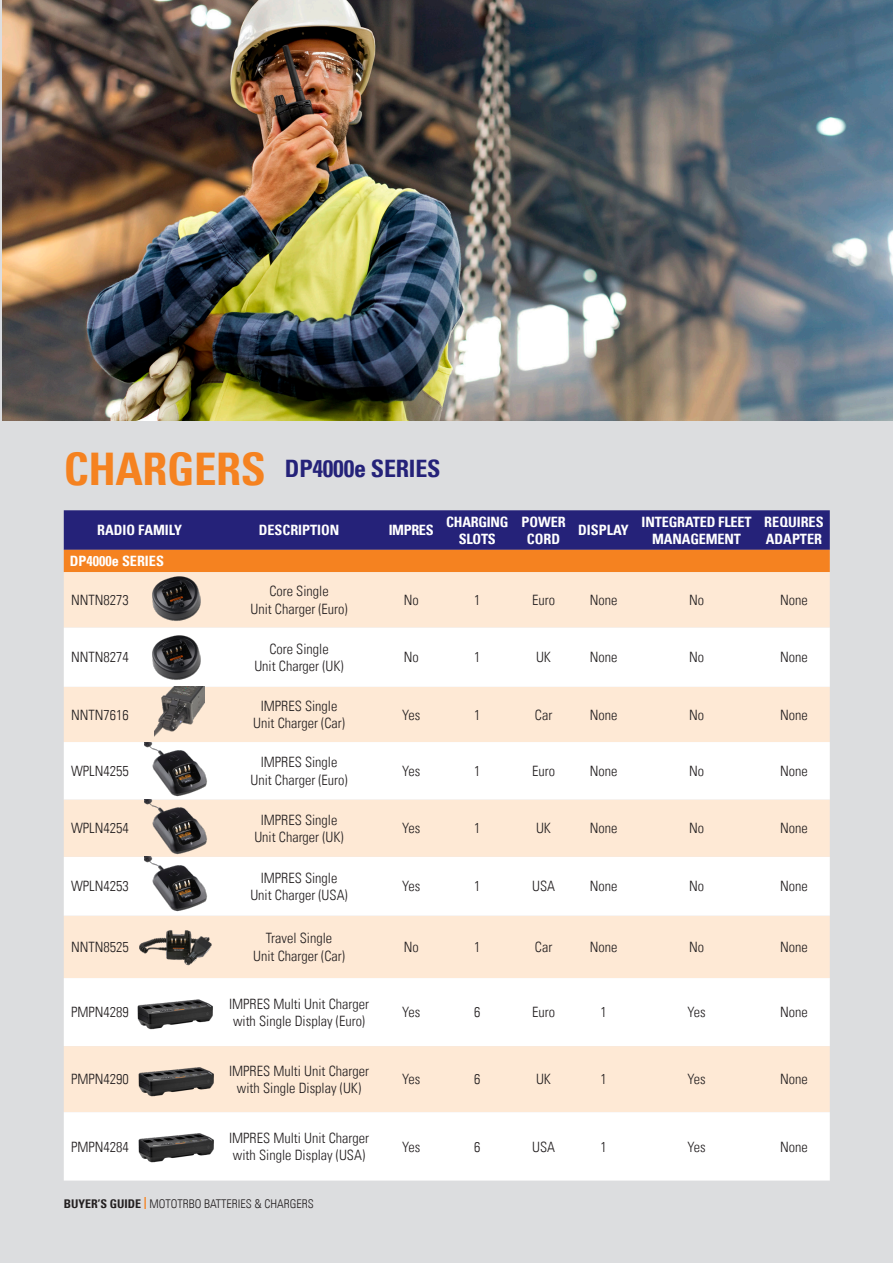
<style>
.page{position:relative;width:893px;height:1263px;background:#dcdddf}
.page>*{position:absolute;margin:0;border:0;box-sizing:border-box;transform-origin:0 0}
.t1{font:700 condensed 45px "Univers LT";letter-spacing:-.01em;color:#f58220}
.t2{font:700 condensed 24px "Univers LT";letter-spacing:-.01em;color:#252279}
.t3{font:300 condensed 14.25px/17.2px "Univers LT";color:#231f20;text-align:center}
.t4{font:700 condensed 14.25px/17.2px "Univers LT";color:#fff;text-align:center}
.t5{font:700 condensed 14.25px/17.2px "Univers LT";letter-spacing:-.02em;color:#fff;text-align:center}
.t6{font:300 condensed 12px "Univers LT";color:#231f20}
.s1{font-weight:700}
.s2{font-weight:700;color:#f58220}
</style>
<div class="page">
<img style="left:2px;top:0;width:891px;height:421px">
<svg style="left:64px;top:510px;width:766px;height:62px;background:#704559"></svg>
<div style="left:64px;top:572px;width:766px;height:55px;background:#fee9d5"></div>
<svg style="left:64px;top:627px;width:766px;height:553px;background:#fef5ec"></svg>
<img style="left:147px;top:575px;width:58px;height:47px">
<img style="left:147px;top:634px;width:58px;height:47px">
<img style="left:145px;top:742px;width:67px;height:171px">
<img style="left:132px;top:1126px;width:87px;height:39px">
<img style="left:132px;top:1060px;width:87px;height:39px">
<img style="left:132px;top:992px;width:87px;height:39px">
<img style="left:138px;top:922px;width:75px;height:50px">
<img style="left:154px;top:687px;width:50px;height:50px">
<p class="t1" style="left:64px;top:441px;width:203px">CHARGERS</p>
<p class="t2" style="left:285px;top:454px;width:157px">DP4000e SERIES</p>
<p class="t4" style="left:97px;top:521px;width:86px">RADIO FAMILY</p>
<p class="t4" style="left:259px;top:521px;width:82px">DESCRIPTION</p>
<p class="t4" style="left:389px;top:521px;width:46px">IMPRES</p>
<p class="t5" style="left:446px;top:513px;width:64px">CHARGING<br>SLOTS</p>
<p class="t4" style="left:521px;top:513px;width:46px">POWER<br>CORD</p>
<p class="t4" style="left:578px;top:521px;width:52px">DISPLAY</p>
<p class="t4" style="left:641px;top:513px;width:112px">INTEGRATED FLEET<br>MANAGEMENT</p>
<p class="t4" style="left:764px;top:513px;width:61px;text-align:left">REQUIRES<br>ADAPTER</p>
<p class="t4" style="left:70px;top:552px;width:96px">DP4000e SERIES</p>
<p class="t3" style="left:71px;top:591px;width:59px">NNTN8273</p>
<p class="t3" style="left:250px;top:583px;width:99px">Core Single<br>Unit Charger (Euro)</p>
<p class="t3" style="left:404px;top:591px;width:17px">No</p>
<p class="t3" style="left:474px;top:591px;width:8px">1</p>
<p class="t3" style="left:532px;top:591px;width:24px">Euro</p>
<p class="t3" style="left:590px;top:591px;width:29px">None</p>
<p class="t3" style="left:689px;top:591px;width:17px">No</p>
<p class="t3" style="left:780px;top:591px;width:29px">None</p>
<p class="t3" style="left:71px;top:649px;width:59px">NNTN8274</p>
<p class="t3" style="left:254px;top:640px;width:91px">Core Single<br>Unit Charger (UK)</p>
<p class="t3" style="left:404px;top:649px;width:17px">No</p>
<p class="t3" style="left:474px;top:649px;width:8px">1</p>
<p class="t3" style="left:536px;top:649px;width:17px">UK</p>
<p class="t3" style="left:590px;top:649px;width:29px">None</p>
<p class="t3" style="left:689px;top:649px;width:17px">No</p>
<p class="t3" style="left:780px;top:649px;width:29px">None</p>
<p class="t3" style="left:71px;top:706px;width:59px">NNTN7616</p>
<p class="t3" style="left:253px;top:697px;width:93px">IMPRES Single<br>Unit Charger (Car)</p>
<p class="t3" style="left:402px;top:706px;width:20px">Yes</p>
<p class="t3" style="left:474px;top:706px;width:8px">1</p>
<p class="t3" style="left:535px;top:706px;width:19px">Car</p>
<p class="t3" style="left:590px;top:706px;width:29px">None</p>
<p class="t3" style="left:689px;top:706px;width:17px">No</p>
<p class="t3" style="left:780px;top:706px;width:29px">None</p>
<p class="t3" style="left:71px;top:762px;width:59px">WPLN4255</p>
<p class="t3" style="left:250px;top:754px;width:99px">IMPRES Single<br>Unit Charger (Euro)</p>
<p class="t3" style="left:402px;top:762px;width:20px">Yes</p>
<p class="t3" style="left:474px;top:762px;width:8px">1</p>
<p class="t3" style="left:532px;top:762px;width:24px">Euro</p>
<p class="t3" style="left:590px;top:762px;width:29px">None</p>
<p class="t3" style="left:689px;top:762px;width:17px">No</p>
<p class="t3" style="left:780px;top:762px;width:29px">None</p>
<p class="t3" style="left:71px;top:820px;width:59px">WPLN4254</p>
<p class="t3" style="left:254px;top:811px;width:91px">IMPRES Single<br>Unit Charger (UK)</p>
<p class="t3" style="left:402px;top:820px;width:20px">Yes</p>
<p class="t3" style="left:474px;top:820px;width:8px">1</p>
<p class="t3" style="left:536px;top:820px;width:17px">UK</p>
<p class="t3" style="left:590px;top:820px;width:29px">None</p>
<p class="t3" style="left:689px;top:820px;width:17px">No</p>
<p class="t3" style="left:780px;top:820px;width:29px">None</p>
<p class="t3" style="left:71px;top:878px;width:59px">WPLN4253</p>
<p class="t3" style="left:250px;top:869px;width:99px">IMPRES Single<br>Unit Charger (USA)</p>
<p class="t3" style="left:402px;top:878px;width:20px">Yes</p>
<p class="t3" style="left:474px;top:878px;width:8px">1</p>
<p class="t3" style="left:532px;top:878px;width:24px">USA</p>
<p class="t3" style="left:590px;top:878px;width:29px">None</p>
<p class="t3" style="left:689px;top:878px;width:17px">No</p>
<p class="t3" style="left:780px;top:878px;width:29px">None</p>
<p class="t3" style="left:71px;top:938px;width:59px">NNTN8525</p>
<p class="t3" style="left:253px;top:930px;width:93px">Travel Single<br>Unit Charger (Car)</p>
<p class="t3" style="left:404px;top:938px;width:17px">No</p>
<p class="t3" style="left:474px;top:938px;width:8px">1</p>
<p class="t3" style="left:535px;top:938px;width:19px">Car</p>
<p class="t3" style="left:590px;top:938px;width:29px">None</p>
<p class="t3" style="left:689px;top:938px;width:17px">No</p>
<p class="t3" style="left:780px;top:938px;width:29px">None</p>
<p class="t3" style="left:71px;top:1003px;width:59px">PMPN4289</p>
<p class="t3" style="left:229px;top:995px;width:142px;text-align:left">IMPRES Multi Unit Charger with Single Display (Euro)</p>
<p class="t3" style="left:402px;top:1003px;width:20px">Yes</p>
<p class="t3" style="left:474px;top:1003px;width:8px">6</p>
<p class="t3" style="left:532px;top:1003px;width:24px">Euro</p>
<p class="t3" style="left:600px;top:1003px;width:8px">1</p>
<p class="t3" style="left:687px;top:1003px;width:20px">Yes</p>
<p class="t3" style="left:780px;top:1003px;width:29px">None</p>
<p class="t3" style="left:71px;top:1071px;width:59px">PMPN4290</p>
<p class="t3" style="left:229px;top:1062px;width:142px">IMPRES Multi Unit Charger with Single Display (UK)</p>
<p class="t3" style="left:402px;top:1071px;width:20px">Yes</p>
<p class="t3" style="left:474px;top:1071px;width:8px">6</p>
<p class="t3" style="left:536px;top:1071px;width:17px">UK</p>
<p class="t3" style="left:600px;top:1071px;width:8px">1</p>
<p class="t3" style="left:687px;top:1071px;width:20px">Yes</p>
<p class="t3" style="left:780px;top:1071px;width:29px">None</p>
<p class="t3" style="left:71px;top:1138px;width:59px">PMPN4284</p>
<p class="t3" style="left:229px;top:1129px;width:142px;text-align:left">IMPRES Multi Unit Charger with Single Display (USA)</p>
<p class="t3" style="left:402px;top:1138px;width:20px">Yes</p>
<p class="t3" style="left:474px;top:1138px;width:8px">6</p>
<p class="t3" style="left:532px;top:1138px;width:24px">USA</p>
<p class="t3" style="left:600px;top:1138px;width:8px">1</p>
<p class="t3" style="left:687px;top:1138px;width:20px">Yes</p>
<p class="t3" style="left:780px;top:1138px;width:29px">None</p>
<p class="t6" style="left:64px;top:1196px;width:252px"><span class="s1">BUYER’S GUIDE</span> <span class="s2">|</span> MOTOTRBO BATTERIES &amp; CHARGERS</p>
</div>
